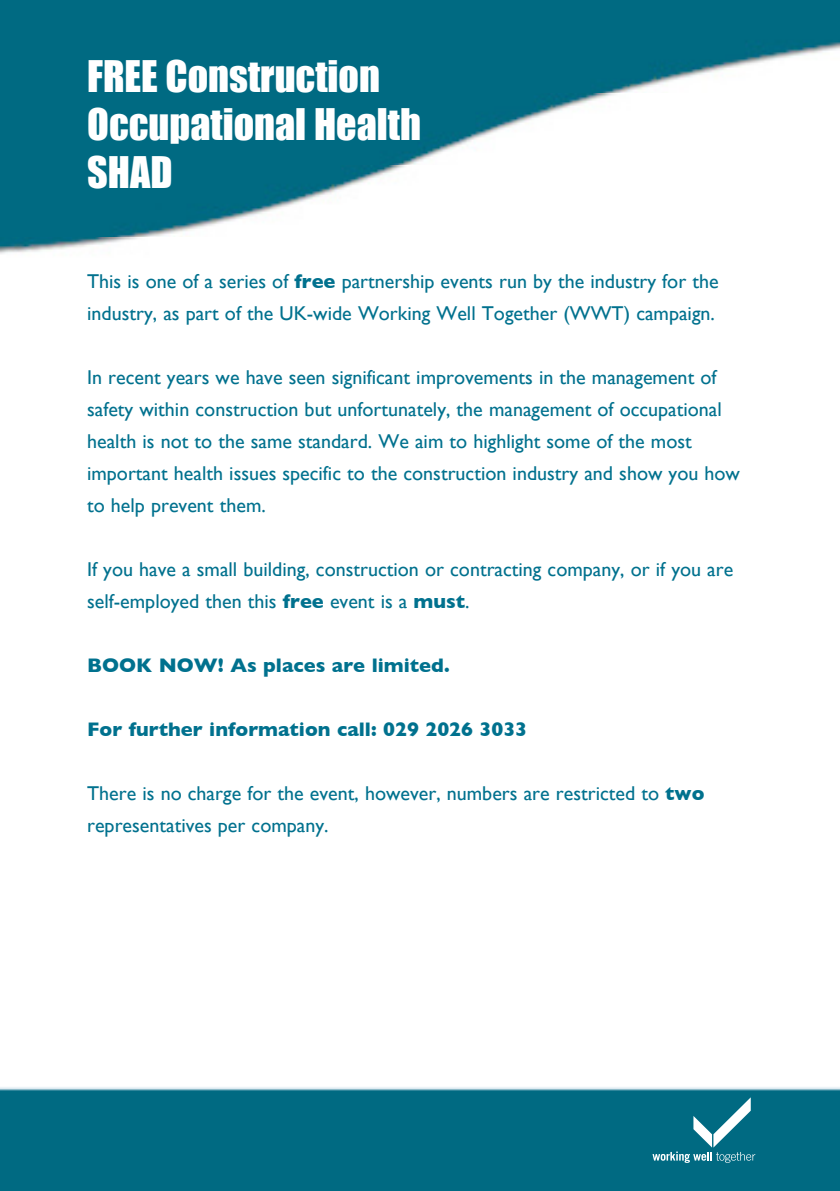
<style>
.page{position:relative;width:840px;height:1191px;background:#fff}
.page>*{position:absolute;margin:0;border:0;box-sizing:border-box;transform-origin:0 0}
.t1{font:40px "Impact";color:#fff}
.Body_text{font:20px/32px "Gill Sans";color:#00718e}
.t2{font:700 20px "Gill Sans";color:#00718e}
.s1{font-weight:700}
</style>
<div class="page">
<img style="left:0;top:0;width:839px;height:1191px">
<svg style="left:652px;top:1097px;width:102px;height:65px;background:#288195"></svg>
<div style="left:85px;top:272px;width:669px;height:805px;background:#fff"></div>
<p class="t1" style="left:87px;top:45px;width:294px">FREE Construction</p>
<p class="t1" style="left:87px;top:93px;width:335px">Occupational Health</p>
<p class="t1" style="left:87px;top:141px;width:87px">SHAD</p>
<p class="Body_text" style="left:87px;top:265px;width:632px">This is one of a series of <span class="s1">free</span> partnership events run by the industry for the industry, as part of the UK-wide Working Well Together (WWT) campaign.</p>
<p class="Body_text" style="left:87px;top:361px;width:654px">In recent years we have seen significant improvements in the management of safety within construction but unfortunately, the management of occupational health is not to the same standard. We aim to highlight some of the most important health issues specific to the construction industry and show you how to help prevent them.</p>
<p class="Body_text" style="left:87px;top:553px;width:647px">If you have a small building, construction or contracting company, or if you are self-employed then this <span class="s1">free</span> event is a <span class="s1">must</span>.</p>
<p class="t2" style="left:87px;top:653px;width:364px">BOOK NOW! As places are limited.</p>
<p class="t2" style="left:87px;top:717px;width:441px">For further information call: 029 2026 3033</p>
<p class="Body_text" style="left:87px;top:777px;width:618px">There is no charge for the event, however, numbers are restricted to <span class="s1">two </span>representatives per company.</p>
</div>
